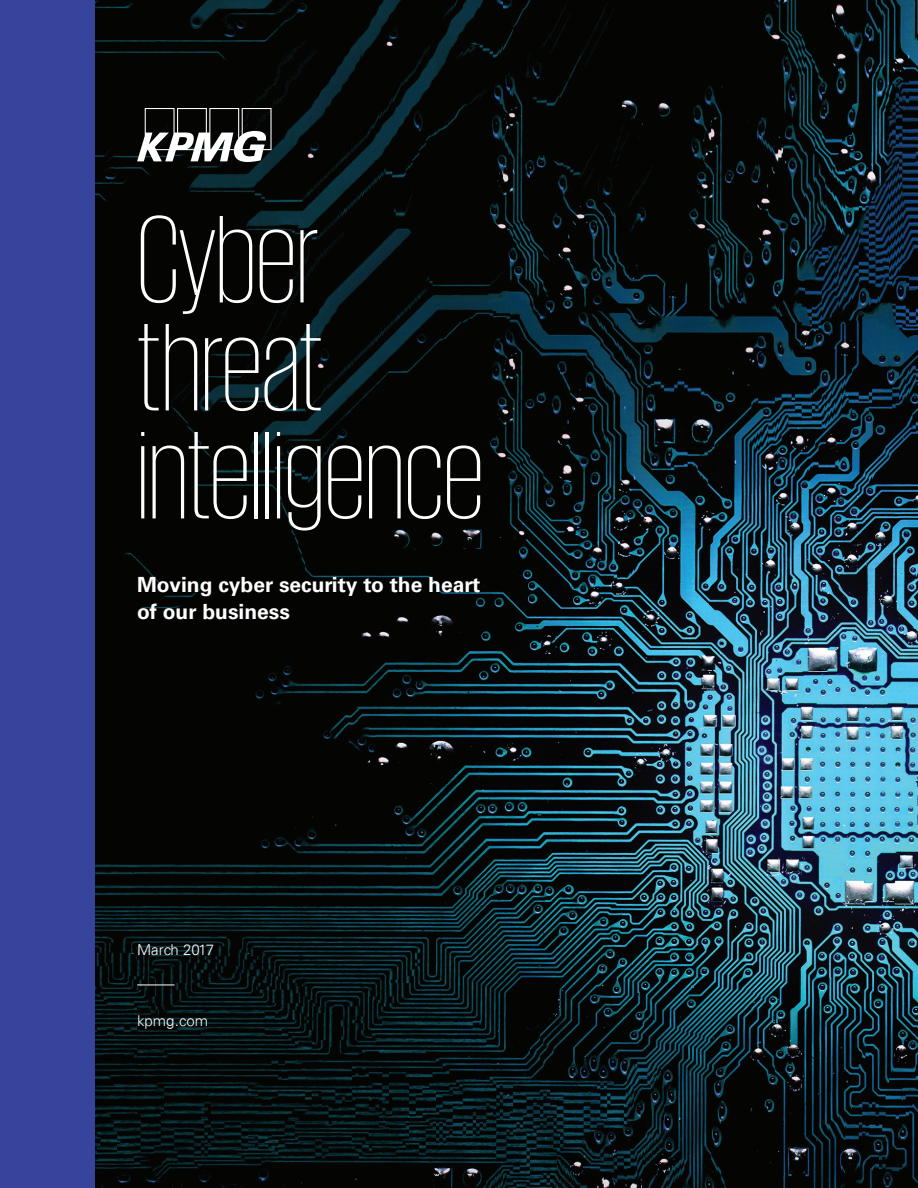
<style>
.page{position:relative;width:918px;height:1188px;background:#fff}
.page>*{position:absolute;margin:0;border:0;box-sizing:border-box;transform-origin:0 0}
.t1{font:200 127.5px/108px "KPMG";color:#fff}
.t2{font:700 21px/27px "Univers 65";color:#fff}
.t3{font:300 15px "Univers 45";color:#fff}
</style>
<div class="page">
<img style="left:94px;top:0;width:824px;height:1188px">
<svg style="left:137px;top:108px;width:135px;height:54px"></svg>
<hr style="left:137px;top:985px;width:38px;height:1px;background:#fff">
<div style="left:0;top:0;width:94px;height:1188px;background:#36449c"></div>
<h1 class="t1" style="left:137px;top:203px;width:348px">Cyber threat intelligence</h1>
<p class="t2" style="left:137px;top:571px;width:345px">Moving cyber security to the heart of our business</p>
<p class="t3" style="left:137px;top:941px;width:79px">March 2017</p>
<p class="t3" style="left:137px;top:1012px;width:73px">kpmg.com</p>
</div>
